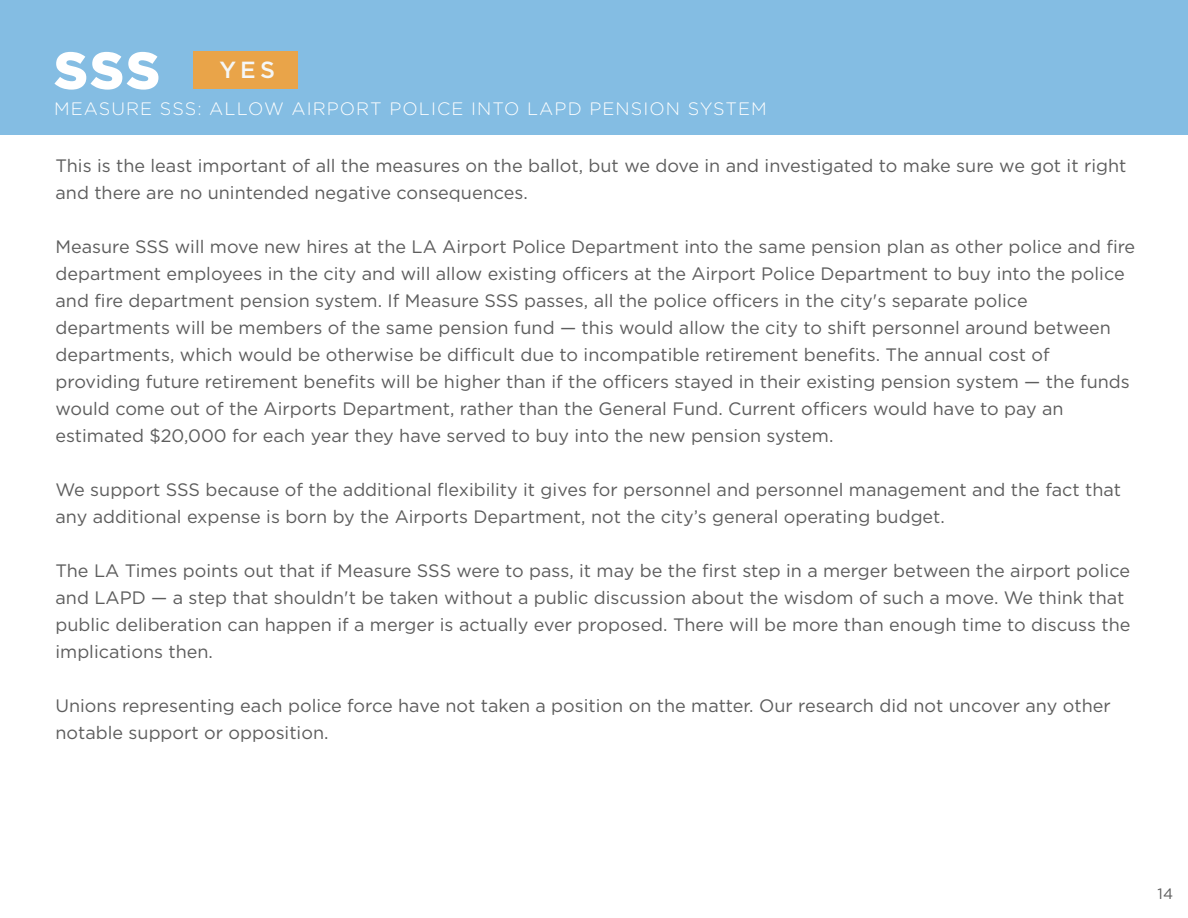
<style>
.page{position:relative;width:1188px;height:918px;background:#fff}
.page>*{position:absolute;margin:0;border:0;box-sizing:border-box;transform-origin:0 0}
.t1{font:900 52.2px "Gotham";color:#fff}
.t2{font:500 23.4px "Gotham";color:#f5f7f7}
.t3{font:18px/27px "Gotham";color:#5d5d5d}
.t4{font:300 18px "Gotham Rounded";letter-spacing:.06em;color:#fff}
.t5{font:15px "Gotham";color:#5d5d5d}
</style>
<div class="page">
<div style="left:0;top:0;width:1188px;height:135px;background:#84bde3"></div>
<div style="left:193px;top:52px;width:105px;height:37px;background:#e9a449"></div>
<h1 class="t1" style="left:54px;top:51px;width:108px">SSS</h1>
<p class="t2" style="left:219px;top:56px;width:57px">YES</p>
<p class="t4" style="left:54px;top:97px;width:714px">MEASURE SSS: ALLOW AIRPORT POLICE INTO LAPD PENSION SYSTEM</p>
<p class="t3" style="left:56px;top:152px;width:1072px">This is the least important of all the measures on the ballot, but we dove in and investigated to make sure we got it right and there are no unintended negative consequences.</p>
<p class="t3" style="left:56px;top:233px;width:1081px">Measure SSS will move new hires at the LA Airport Police Department into the same pension plan as other police and fire department employees in the city and will allow existing officers at the Airport Police Department to buy into the police and fire department pension system. If Measure SSS passes, all the police officers in the city's separate police departments will be members of the same pension fund — this would allow the city to shift personnel around between departments, which would be otherwise be difficult due to incompatible retirement benefits. The annual cost of providing future retirement benefits will be higher than if the officers stayed in their existing pension system — the funds would come out of the Airports Department, rather than the General Fund. Current officers would have to pay an estimated $20,000 for each year they have served to buy into the new pension system.</p>
<p class="t3" style="left:56px;top:476px;width:1067px">We support SSS because of the additional flexibility it gives for personnel and personnel management and the fact that any additional expense is born by the Airports Department, not the city’s general operating budget.</p>
<p class="t3" style="left:56px;top:557px;width:1076px">The LA Times points out that if Measure SSS were to pass, it may be the first step in a merger between the airport police and LAPD — a step that shouldn't be taken without a public discussion about the wisdom of such a move. We think that public deliberation can happen if a merger is actually ever proposed. There will be more than enough time to discuss the implications then.</p>
<p class="t3" style="left:56px;top:692px;width:1057px">Unions representing each police force have not taken a position on the matter. Our research did not uncover any other notable support or opposition.</p>
<p class="t5" style="left:1158px;top:886px;width:17px">14</p>
</div>
